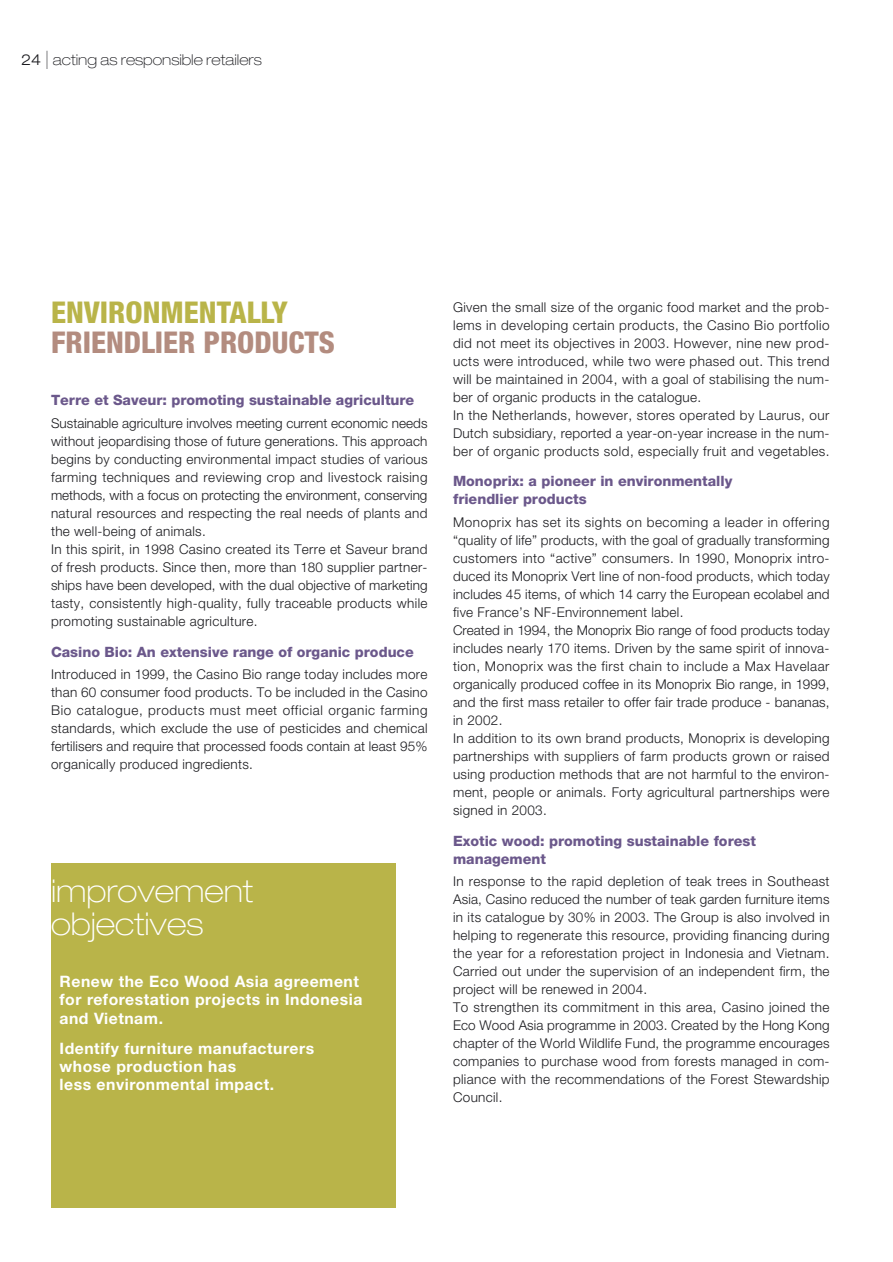
<style>
.page{position:relative;width:893px;height:1262px;background:#fff}
.page>*{position:absolute;margin:0;border:0;box-sizing:border-box;transform-origin:0 0}
.t1{font:100 expanded 31.5px/33px "Helvetica Neue";color:#fff}
.t2{font:800 condensed 30px "Helvetica Neue";color:#b38c7f}
.t3{font:800 condensed 30px "Helvetica Neue";color:#b9b449}
.t4{font:700 15.75px/18px "Helvetica Neue";letter-spacing:.035em;color:#fff}
.t5{font:100 expanded 15px "Helvetica Neue";color:#1b1b1f}
.t6{font:800 14.25px/18px "Helvetica Neue";color:#6b588b}
.t7{font:300 13.5px/18px "Helvetica Neue";letter-spacing:.02em;color:#1b1b1f}
.s1{font-weight:300}
.s2{font-weight:900;font-size:25.5px}
</style>
<div class="page">
<div style="left:51px;top:863px;width:344px;height:344px;background:#b9b449"></div>
<p class="t5" style="left:21px;top:54px;width:242px"><span class="s1">24</span> <span class="s2">I</span> acting as responsible retailers</p>
<h2 class="t3" style="left:51px;top:302px;width:238px">ENVIRONMENTALLY</h2>
<h2 class="t2" style="left:51px;top:332px;width:285px">FRIENDLIER PRODUCTS</h2>
<p class="t6" style="left:51px;top:392px;width:365px">Terre et Saveur: promoting sustainable agriculture</p>
<p class="t7" style="left:51px;top:415px;width:378px">Sustainable agriculture involves meeting current economic needs without jeopardising those of future generations. This approach begins by conducting environmental impact studies of various farming techniques and reviewing crop and livestock raising methods, with a focus on protecting the environment, conserving natural resources and respecting the real needs of plants and the well-being of animals.<br>In this spirit, in 1998 Casino created its Terre et Saveur brand of fresh products. Since then, more than 180 supplier partner&shy;ships have been developed, with the dual objective of marketing tasty, consistently high-quality, fully traceable products while promoting sustainable agriculture.</p>
<p class="t6" style="left:51px;top:643px;width:364px">Casino Bio: An extensive range of organic produce</p>
<p class="t7" style="left:51px;top:666px;width:378px;text-align:justify">Introduced in 1999, the Casino Bio range today includes more than 60 consumer food products. To be included in the Casino Bio catalogue, products must meet official organic farming standards, which exclude the use of pesticides and chemical fertilisers and require that processed foods contain at least 95% organically produced ingredients.</p>
<h1 class="t1" style="left:51px;top:877px;width:203px">improvement objectives</h1>
<p class="t4" style="left:60px;top:974px;width:304px">Renew the Eco Wood Asia agreement for reforestation projects in Indonesia and Vietnam.</p>
<p class="t4" style="left:60px;top:1041px;width:256px">Identify furniture manufacturers whose production has<br>less environmental impact.</p>
<p class="t7" style="left:453px;top:299px;width:378px">Given the small size of the organic food market and the prob&shy;lems in developing certain products, the Casino Bio portfolio did not meet its objectives in 2003. However, nine new prod&shy;ucts were introduced, while two were phased out. This trend will be maintained in 2004, with a goal of stabilising the num&shy;ber of organic products in the catalogue.<br>In the Netherlands, however, stores operated by Laurus, our Dutch subsidiary, reported a year-on-year increase in the num&shy;ber of organic products sold, especially fruit and vegetables.</p>
<p class="t6" style="left:453px;top:473px;width:281px">Monoprix: a pioneer in environmentally friendlier products</p>
<p class="t7" style="left:453px;top:514px;width:378px">Monoprix has set its sights on becoming a leader in offering “quality of life” products, with the goal of gradually transforming customers into “active” consumers. In 1990, Monoprix intro&shy;duced its Monoprix Vert line of non-food products, which today includes 45 items, of which 14 carry the European ecolabel and five France’s NF-Environnement label.<br>Created in 1994, the Monoprix Bio range of food products today includes nearly 170 items. Driven by the same spirit of innova&shy;tion, Monoprix was the first chain to include a Max Havelaar organically produced coffee in its Monoprix Bio range, in 1999, and the first mass retailer to offer fair trade produce - bananas, in 2002.<br>In addition to its own brand products, Monoprix is developing partnerships with suppliers of farm products grown or raised using production methods that are not harmful to the environ&shy;ment, people or animals. Forty agricultural partnerships were signed in 2003.</p>
<p class="t6" style="left:453px;top:832px;width:304px">Exotic wood: promoting sustainable forest management</p>
<p class="t7" style="left:453px;top:873px;width:378px">In response to the rapid depletion of teak trees in Southeast Asia, Casino reduced the number of teak garden furniture items in its catalogue by 30% in 2003. The Group is also involved in helping to regenerate this resource, providing financing during the year for a reforestation project in Indonesia and Vietnam.<br>Carried out under the supervision of an independent firm, the project will be renewed in 2004.<br>To strengthen its commitment in this area, Casino joined the Eco Wood Asia programme in 2003. Created by the Hong Kong chapter of the World Wildlife Fund, the programme encourages companies to purchase wood from forests managed in com&shy;pliance with the recommendations of the Forest Stewardship Council.</p>
</div>
